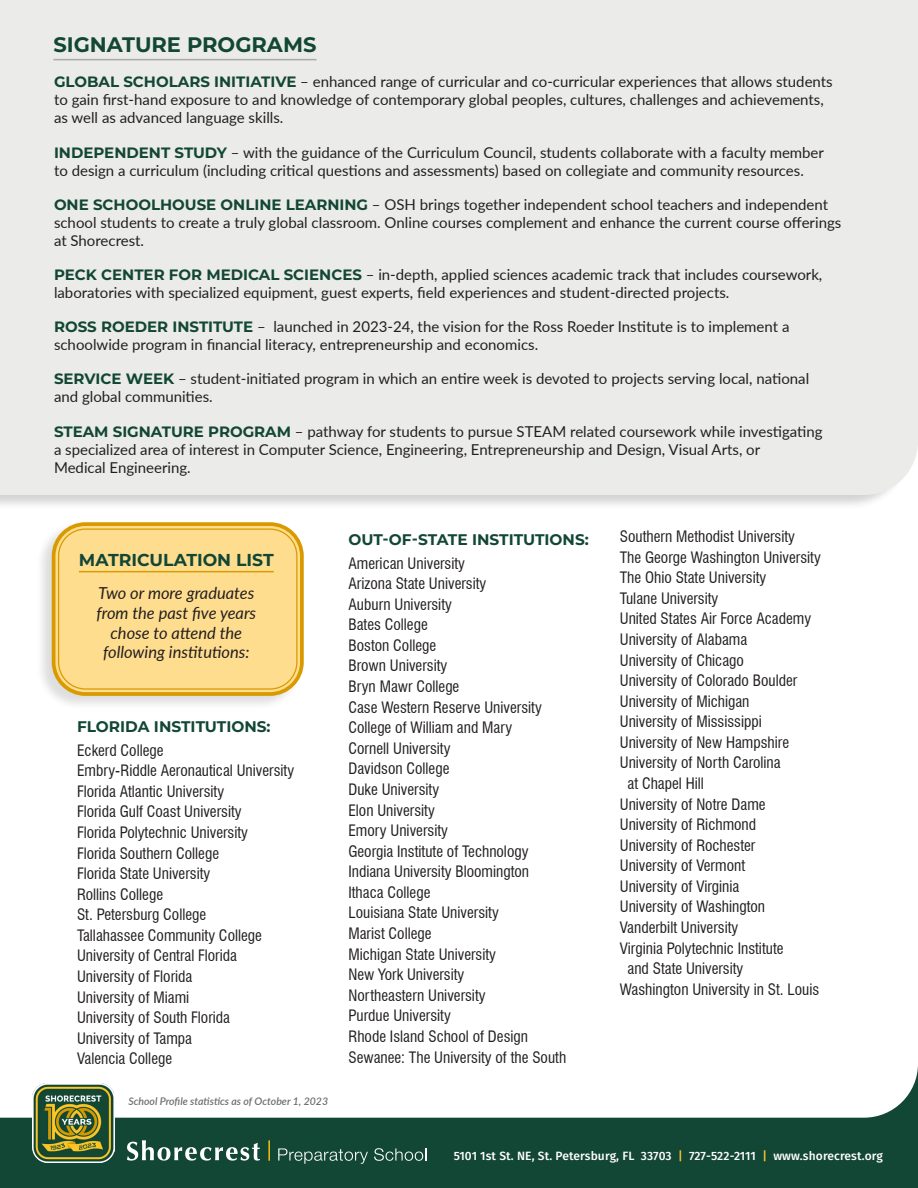
<style>
.page{position:relative;width:918px;height:1188px;background:#fff}
.page>*{position:absolute;margin:0;border:0;box-sizing:border-box;transform-origin:0 0}
.t1{font:700 21px "Montserrat";color:#124635}
.t2{font:700 17.25px "Montserrat";color:#124635}
.t3{font:italic 16.5px/19.8px "Lato";color:#231f20;text-align:center}
.t4{font:condensed 15.45px/20.5px "Swiss 721 BT";color:#231f20}
.t5{font:700 15.45px "Montserrat";color:#124635}
.t6{font:15px/18px "Lato";color:#231f20}
.t7{font:500 12px "Fira Sans";letter-spacing:.01em;color:#fff}
.t8{font:italic 600 10.5px "Lato";color:#6c6d70}
.s1{font-family:"Montserrat";font-weight:700;color:#124635}
.s2{color:#ffc42f}
</style>
<div class="page">
<div style="left:0;top:951px;width:918px;height:237px;background:#124635"></div>
<div style="left:0;top:951px;width:918px;height:167px;background:#fff"></div>
<div style="left:0;top:0;width:913px;height:511px;background:#231f20;opacity:.2"></div>
<div style="left:0;top:0;width:918px;height:495px;background:#ebebea"></div>
<div style="left:35px;top:520px;width:268px;height:191px;background:#231f20;opacity:.15"></div>
<div style="left:54px;top:524px;width:248px;height:170px;background:#ffdd8f;border-radius:32px"></div>
<div style="left:52px;top:522px;width:252px;height:174px;border:4px solid #d99a00;border-radius:32px"></div>
<div style="left:58px;top:528px;width:240px;height:162px;border:1px solid #d99a00;border-radius:27px"></div>
<hr style="left:79px;top:571px;width:195px;height:1px;background:#d99a00">
<svg style="left:127px;top:1140px;width:133px;height:21px"></svg>
<svg style="left:278px;top:1148px;width:90px;height:16px"></svg>
<svg style="left:374px;top:1148px;width:52px;height:13px"></svg>
<hr style="left:268px;top:1140px;width:2px;height:21px;background:#fec50d">
<hr style="left:53px;top:59px;width:264px;height:1px;background:#aaabab">
<img style="left:32px;top:1084px;width:82px;height:78px">
<p class="t1" style="left:53px;top:29px;width:265px">SIGNATURE PROGRAMS</p>
<p class="t6" style="left:54px;top:72px;width:780px"><span class="s1">GLOBAL SCHOLARS INITIATIVE</span> – enhanced range of curricular and co-curricular experiences that allows students to gain first-hand exposure to and knowledge of contemporary global peoples, cultures, challenges and achievements, as well as advanced language skills.</p>
<p class="t6" style="left:54px;top:142px;width:772px"><span class="s1">INDEPENDENT STUDY</span> – with the guidance of the Curriculum Council, students collaborate with a faculty member to design a curriculum (including critical questions and assessments) based on collegiate and community resources.</p>
<p class="t6" style="left:54px;top:195px;width:789px"><span class="s1">ONE SCHOOLHOUSE ONLINE LEARNING</span> – OSH brings together independent school teachers and independent school students to create a truly global classroom. Online courses complement and enhance the current course offerings at Shorecrest.</p>
<p class="t6" style="left:54px;top:265px;width:770px"><span class="s1">PECK CENTER FOR MEDICAL SCIENCES</span> – in-depth, applied sciences academic track that includes coursework, laboratories with specialized equipment, guest experts, field experiences and student-directed projects.</p>
<p class="t6" style="left:54px;top:317px;width:737px"><span class="s1">ROSS ROEDER INSTITUTE</span> – launched in 2023-24, the vision for the Ross Roeder Institute is to implement a schoolwide program in financial literacy, entrepreneurship and economics.</p>
<p class="t6" style="left:54px;top:369px;width:757px"><span class="s1">SERVICE WEEK</span> – student-initiated program in which an entire week is devoted to projects serving local, national and global communities.</p>
<p class="t6" style="left:54px;top:421px;width:770px"><span class="s1">STEAM SIGNATURE PROGRAM</span> – pathway for students to pursue STEAM related coursework while investigating a specialized area of interest in Computer Science, Engineering, Entrepreneurship and Design, Visual Arts, or<br>Medical Engineering.</p>
<p class="t2" style="left:79px;top:547px;width:196px">MATRICULATION LIST</p>
<p class="t3" style="left:96px;top:582px;width:161px">Two or more graduates from the past five years chose to attend the following institutions:</p>
<p class="t5" style="left:77px;top:716px;width:195px">FLORIDA INSTITUTIONS:</p>
<p class="t4" style="left:77px;top:740px;width:88px">Eckerd College</p>
<p class="t4" style="left:77px;top:760px;width:219px">Embry-Riddle Aeronautical University<br>Florida Atlantic University</p>
<p class="t4" style="left:77px;top:801px;width:173px">Florida Gulf Coast University<br>Florida Polytechnic University<br>Florida Southern College</p>
<p class="t4" style="left:77px;top:863px;width:186px">Florida State University<br>Rollins College<br>St. Petersburg College<br>Tallahassee Community College<br>University of Central Florida<br>University of Florida</p>
<p class="t4" style="left:77px;top:987px;width:155px">University of Miami<br>University of South Florida<br>University of Tampa<br>Valencia College</p>
<p class="t8" style="left:128px;top:1094px;width:201px">School Profile statistics as of October 1, 2023</p>
<p class="t5" style="left:348px;top:529px;width:242px">OUT-OF-STATE INSTITUTIONS:</p>
<p class="t4" style="left:348px;top:553px;width:219px">American University<br>Arizona State University<br>Auburn University<br>Bates College<br>Boston College<br>Brown University<br>Bryn Mawr College<br>Case Western Reserve University<br>College of William and Mary<br>Cornell University<br>Davidson College<br>Duke University<br>Elon University<br>Emory University<br>Georgia Institute of Technology<br>Indiana University Bloomington<br>Ithaca College<br>Louisiana State University<br>Marist College<br>Michigan State University<br>New York University<br>Northeastern University<br>Purdue University<br>Rhode Island School of Design<br>Sewanee: The University of the South</p>
<p class="t4" style="left:620px;top:526px;width:177px">Southern Methodist University</p>
<p class="t4" style="left:620px;top:547px;width:203px">The George Washington University</p>
<p class="t4" style="left:620px;top:567px;width:148px">The Ohio State University</p>
<p class="t4" style="left:620px;top:588px;width:100px">Tulane University</p>
<p class="t4" style="left:620px;top:608px;width:193px">United States Air Force Academy</p>
<p class="t4" style="left:620px;top:629px;width:129px">University of Alabama</p>
<p class="t4" style="left:620px;top:650px;width:126px">University of Chicago</p>
<p class="t4" style="left:620px;top:670px;width:179px">University of Colorado Boulder</p>
<p class="t4" style="left:620px;top:691px;width:131px">University of Michigan</p>
<p class="t4" style="left:620px;top:711px;width:144px">University of Mississippi</p>
<p class="t4" style="left:620px;top:732px;width:171px">University of New Hampshire</p>
<p class="t4" style="left:620px;top:753px;width:162px">University of North Carolina</p>
<p class="t4" style="left:628px;top:773px;width:78px">at Chapel Hill</p>
<p class="t4" style="left:620px;top:794px;width:147px">University of Notre Dame</p>
<p class="t4" style="left:620px;top:814px;width:138px">University of Richmond</p>
<p class="t4" style="left:620px;top:835px;width:137px">University of Rochester</p>
<p class="t4" style="left:620px;top:855px;width:127px">University of Vermont</p>
<p class="t4" style="left:620px;top:876px;width:121px">University of Virginia</p>
<p class="t4" style="left:620px;top:897px;width:147px">University of Washington</p>
<p class="t4" style="left:620px;top:917px;width:120px">Vanderbilt University</p>
<p class="t4" style="left:620px;top:938px;width:165px">Virginia Polytechnic Institute</p>
<p class="t4" style="left:628px;top:958px;width:117px">and State University</p>
<p class="t4" style="left:620px;top:979px;width:201px">Washington University in St. Louis</p>
<p class="t7" style="left:454px;top:1146px;width:431px">5101 1st St. NE, St. Petersburg, FL 33703 <span class="s2">|</span> 727-522-2111 <span class="s2">|</span> www.shorecrest.org</p>
</div>
